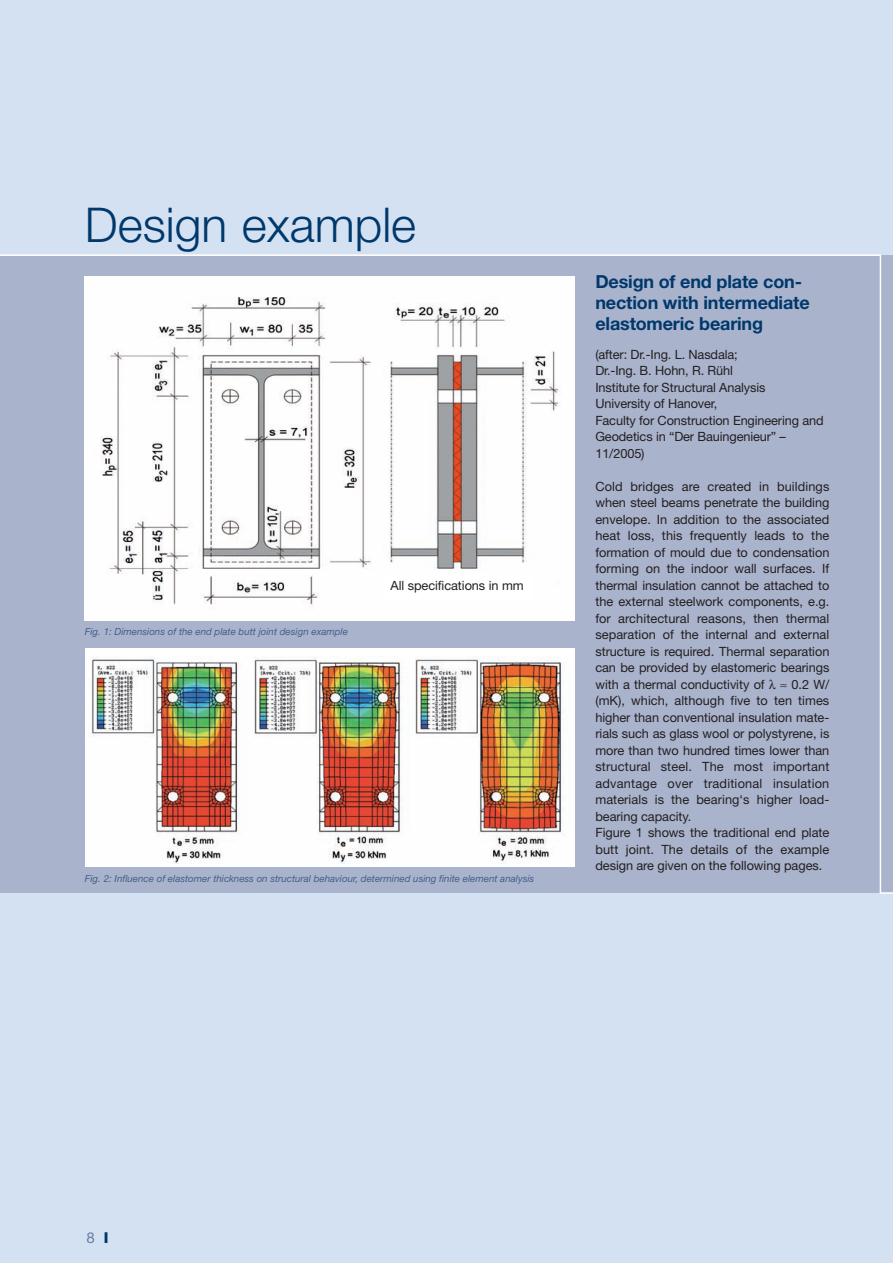
<style>
.page{position:relative;width:893px;height:1263px;background:#fff}
.page>*{position:absolute;margin:0;border:0;box-sizing:border-box;transform-origin:0 0}
.t1{font:300 48px "Helvetica Neue";color:#01386b}
.t2{font:700 18px/21px "Helvetica Neue";letter-spacing:-.01em;color:#01386b}
.t3{font:15px "Helvetica Neue";color:#6d7fa6}
.t4{font:12.75px/16.5px "Helvetica Neue";letter-spacing:-.005em;color:#231f20}
.t5{font:italic 9.75px "Helvetica Neue";color:#435f8c}
.s1{font-weight:800;color:#01386b}
</style>
<div class="page">
<div style="left:0;top:0;width:892px;height:1263px;background:#d4e1f2"></div>
<div style="left:0;top:255px;width:892px;height:638px;background:#aab3cc"></div>
<hr style="left:0;top:254px;width:881px;height:2px;background:#fff">
<svg style="left:880px;top:892px;width:12px;height:2px"></svg>
<hr style="left:879px;top:255px;width:2px;height:638px;background:#fff">
<img style="left:85px;top:276px;width:489px;height:345px">
<div style="left:85px;top:649px;width:489px;height:218px;background:#fff"></div>
<img style="left:91px;top:657px;width:474px;height:206px">
<div style="left:382px;top:574px;width:150px;height:27px;background:#fff"></div>
<h1 class="t1" style="left:85px;top:208px;width:333px">Design example</h1>
<p class="t5" style="left:85px;top:628px;width:264px">Fig. 1: Dimensions of the end plate butt joint design example</p>
<p class="t4" style="left:390px;top:578px;width:135px">All specifications in mm</p>
<p class="t5" style="left:85px;top:875px;width:451px">Fig. 2: Influence of elastomer thickness on structural behaviour, determined using finite element analysis</p>
<h2 class="t2" style="left:595px;top:273px;width:216px">Design of end plate con&shy;nection with intermediate elastomeric bearing</h2>
<p class="t4" style="left:595px;top:347px;width:230px">(after: Dr.-Ing. L. Nasdala;<br>Dr.-Ing. B. Hohn, R. Rühl<br>Institute for Structural Analysis<br>University of Hanover,<br>Faculty for Construction Engineering and<br>Geodetics in “Der Bauingenieur” –<br>11/2005)</p>
<p class="t4" style="left:595px;top:479px;width:235px">Cold bridges are created in buildings when steel beams penetrate the building envelope. In addition to the associated heat loss, this frequently leads to the formation of mould due to condensation forming on the indoor wall surfaces. If thermal insulation cannot be attached to the external steelwork components, e.g. for architectural reasons, then thermal separation of the internal and external structure is required. Thermal separation can be provided by elastomeric bearings with a thermal conductivity of ≈ 0.2 W/ (mK), which, although five to ten times higher than conventional insulation mate&shy;rials such as glass wool or polystyrene, is more than two hundred times lower than structural steel. The most important advantage over traditional insulation materials is the bearing‘s higher load&shy;bearing capacity.<br>Figure 1 shows the traditional end plate butt joint. The details of the example design are given on the following pages.</p>
<p class="t3" style="left:86px;top:1233px;width:24px">8 <span class="s1">I</span></p>
</div>
